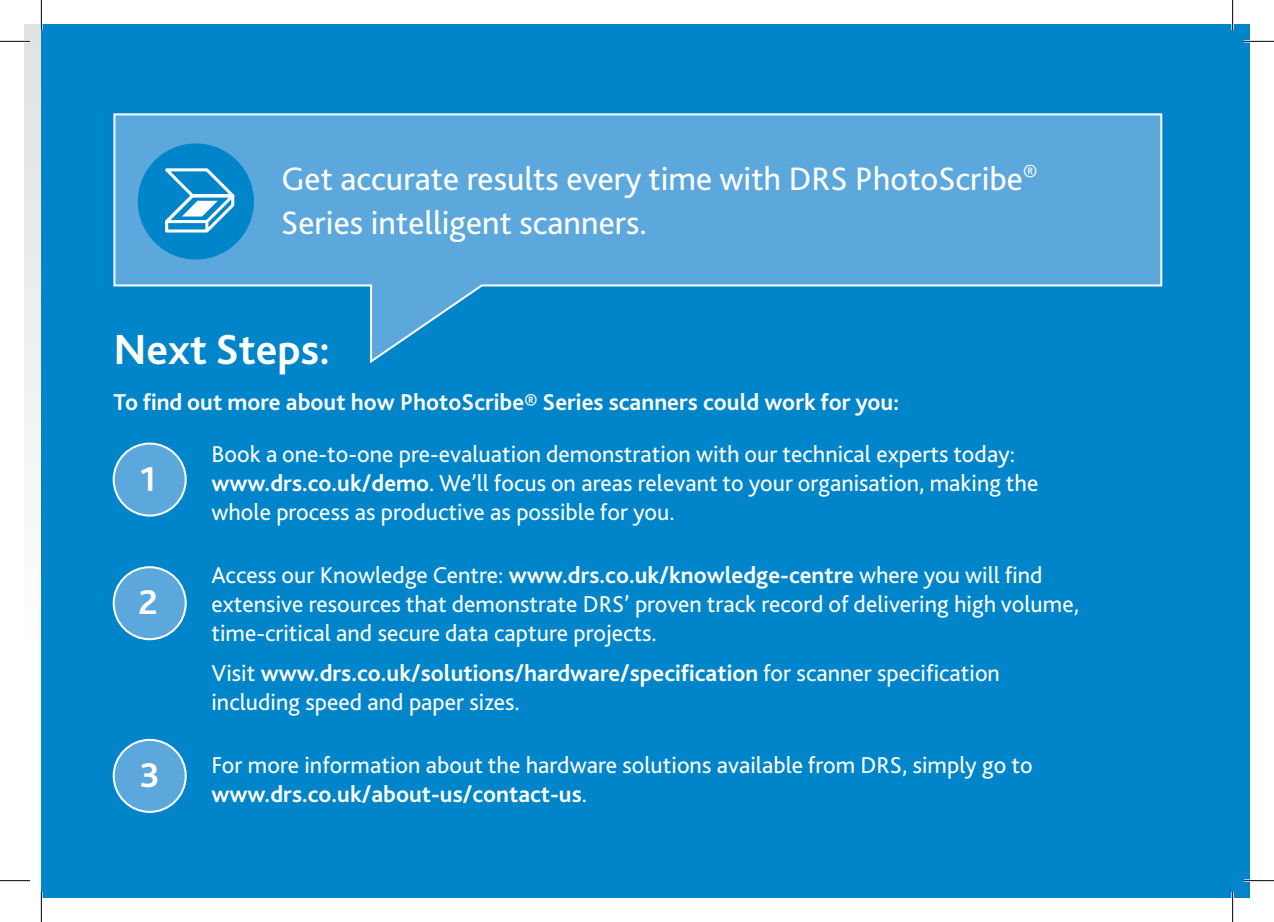
<style>
.page{position:relative;width:1274px;height:922px;background:#fff}
.page>*{position:absolute;margin:0;border:0;box-sizing:border-box;transform-origin:0 0}
.t1{font:700 44px "Bliss 2";color:#fff}
.t2{font:700 36px "Bliss 2";color:#fff}
.t3{font:34px/44px "Bliss 2";color:#fff}
.t4{font:24px/29px "Bliss 2";color:#fff}
.t5{font:700 24px "Bliss 2";color:#fff}
.s1{font-weight:700}
</style>
<div class="page">
<div style="left:24px;top:24px;width:17px;height:873px;background:linear-gradient(to bottom,#e2e3e4,#fff)"></div>
<div style="left:41px;top:24px;width:1208px;height:873px;background:#0085cb"></div>
<div style="left:114px;top:443px;width:72px;height:72px;background:#5ca8dc;border-radius:50%"></div>
<div style="left:113px;top:442px;width:74px;height:74px;border:2px solid #fff;border-radius:50%"></div>
<div style="left:114px;top:567px;width:72px;height:72px;background:#5ca8dc;border-radius:50%"></div>
<div style="left:113px;top:566px;width:74px;height:74px;border:2px solid #fff;border-radius:50%"></div>
<div style="left:114px;top:740px;width:72px;height:72px;background:#5ca8dc;border-radius:50%"></div>
<div style="left:113px;top:739px;width:74px;height:74px;border:2px solid #fff;border-radius:50%"></div>
<svg style="left:113px;top:113px;width:1050px;height:251px"></svg>
<div style="left:138px;top:143px;width:116px;height:116px;background:#0085cb;border-radius:50%"></div>
<svg style="left:165px;top:168px;width:70px;height:65px"></svg>
<hr style="left:0;top:40px;width:30px;height:3px;background:#fff">
<hr style="left:1243px;top:40px;width:30px;height:3px;background:#fff">
<hr style="left:0;top:879px;width:30px;height:3px;background:#fff">
<hr style="left:1243px;top:879px;width:30px;height:3px;background:#fff">
<hr style="left:40px;top:0;width:3px;height:30px;background:#fff">
<hr style="left:40px;top:892px;width:3px;height:30px;background:#fff">
<hr style="left:1231px;top:0;width:2px;height:30px;background:#fff">
<hr style="left:1231px;top:892px;width:2px;height:30px;background:#fff">
<hr style="left:0;top:41px;width:30px;height:1px;background:#000">
<hr style="left:1243px;top:41px;width:30px;height:1px;background:#000">
<hr style="left:0;top:880px;width:30px;height:1px;background:#000">
<hr style="left:1243px;top:880px;width:30px;height:1px;background:#000">
<hr style="left:41px;top:0;width:1px;height:30px;background:#000">
<hr style="left:41px;top:892px;width:1px;height:30px;background:#000">
<hr style="left:1232px;top:0;width:1px;height:30px;background:#000">
<hr style="left:1232px;top:892px;width:1px;height:30px;background:#000">
<h3 class="t3" style="left:281px;top:157px;width:758px">Get accurate results every time with DRS PhotoScribe<sup>®<br></sup>Series intelligent scanners.</h3>
<h1 class="t1" style="left:113px;top:322px;width:218px">N ext Steps:</h1>
<p class="t5" style="left:113px;top:387px;width:787px">To find out more about how PhotoScribe® Series scanners could work for you:</p>
<p class="t4" style="left:211px;top:439px;width:828px">Book a one-to-one pre-evaluation demonstration with our technical experts today: <span class="s1">www.drs.co.uk/demo</span>. We’ll focus on areas relevant to your organisation, making the whole process as productive as possible for you.</p>
<h2 class="t2" style="left:140px;top:456px;width:18px">1</h2>
<h2 class="t2" style="left:139px;top:580px;width:21px">2</h2>
<h2 class="t2" style="left:140px;top:752px;width:22px">3</h2>
<p class="t4" style="left:211px;top:560px;width:869px">Access our Knowledge Centre: <span class="s1">www.drs.co.uk/knowledge-centre</span> where you will find extensive resources that demonstrate DRS’ proven track record of delivering high volume, time-critical and secure data capture projects.</p>
<p class="t4" style="left:211px;top:658px;width:790px">Visit <span class="s1">www.drs.co.uk/solutions/hardware/specification</span> for scanner specification including speed and paper sizes.</p>
<p class="t4" style="left:211px;top:750px;width:822px">For more information about the hardware solutions available from DRS, simply go to <span class="s1">www.drs.co.uk/about-us/contact-us</span>.</p>
</div>
